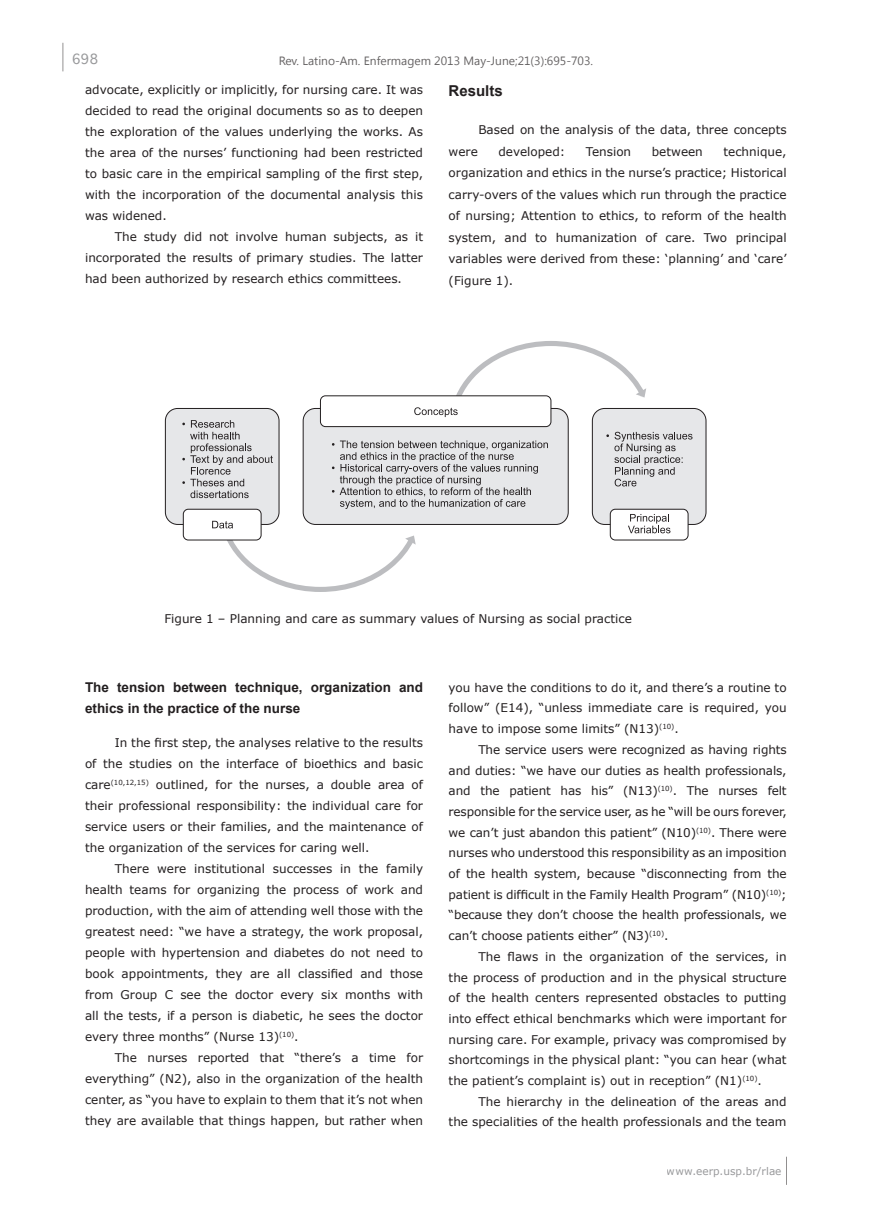
<style>
.page{position:relative;width:893px;height:1212px;background:#fff}
.page>*{position:absolute;margin:0;border:0;box-sizing:border-box;transform-origin:0 0}
._13__Seção{font:700 15px "Arial";color:#231f20}
._14__Subseção{font:700 13.5px/21px "Arial";color:#231f20}
.t1{font:13.5px "Geneva";color:#6c6d70}
._16__Texto{font:12px/21px "Verdana";color:#231f20;text-align:justify}
._17__Título_tabela_e{font:12px "Verdana";color:#231f20}
.t2{font:12px "Segoe UI";color:#231f20}
.t3{font:10.5px "Verdana";color:#6c6d70}
</style>
<div class="page">
<svg style="left:63px;top:43px;width:1px;height:28px"></svg>
<svg style="left:786px;top:1157px;width:1px;height:28px"></svg>
<div style="left:303px;top:408px;width:265px;height:116px;background:#e6e7e9;border-radius:12px"></div>
<div style="left:303px;top:408px;width:265px;height:117px;border:1px solid #231f20;border-radius:12px"></div>
<div style="left:165px;top:408px;width:114px;height:116px;background:#e6e7e9;border-radius:12px"></div>
<div style="left:165px;top:408px;width:114px;height:117px;border:1px solid #231f20;border-radius:12px"></div>
<div style="left:592px;top:408px;width:114px;height:116px;background:#e6e7e9;border-radius:12px"></div>
<div style="left:592px;top:408px;width:114px;height:117px;border:1px solid #231f20;border-radius:12px"></div>
<div style="left:610px;top:509px;width:78px;height:31px;background:#fff;border-radius:5px"></div>
<div style="left:610px;top:509px;width:78px;height:31px;border:1px solid #231f20;border-radius:5px"></div>
<div style="left:320px;top:396px;width:231px;height:31px;background:#fff;border-radius:5px"></div>
<div style="left:320px;top:396px;width:231px;height:31px;border:1px solid #231f20;border-radius:5px"></div>
<svg style="left:182px;top:420px;width:91px;height:78px"></svg>
<svg style="left:414px;top:341px;width:232px;height:76px"></svg>
<svg style="left:628px;top:514px;width:42px;height:19px"></svg>
<svg style="left:340px;top:440px;width:208px;height:69px"></svg>
<svg style="left:606px;top:432px;width:86px;height:54px"></svg>
<div style="left:183px;top:509px;width:78px;height:31px;background:#fff;border-radius:5px"></div>
<div style="left:183px;top:509px;width:78px;height:31px;border:1px solid #231f20;border-radius:5px"></div>
<svg style="left:212px;top:521px;width:204px;height:71px"></svg>
<p class="t1" style="left:71px;top:50px;width:29px">698</p>
<p class="t2" style="left:279px;top:52px;width:316px">Rev. Latino-Am. Enfermagem 2013 May-June;21(3):695-703.</p>
<p class="_16__Texto" style="left:85px;top:79px;width:340px">advocate, explicitly or implicitly, for nursing care. It was decided to read the original documents so as to deepen the exploration of the values underlying the works. As the area of the nurses’ functioning had been restricted to basic care in the empirical sampling of the first step, with the incorporation of the documental analysis this was widened.</p>
<p class="_16__Texto" style="left:85px;top:226px;width:340px;text-indent:30px">The study did not involve human subjects, as it incorporated the results of primary studies. The latter had been authorized by research ethics committees.</p>
<p class="_13__Seção" style="left:449px;top:81px;width:56px">Results</p>
<p class="_16__Texto" style="left:478px;top:119px;width:310px">Based on the analysis of the data, three concepts</p>
<p class="_16__Texto" style="left:449px;top:141px;width:31px">were</p>
<p class="_16__Texto" style="left:498px;top:141px;width:68px">developed:</p>
<p class="_16__Texto" style="left:586px;top:141px;width:47px">Tension</p>
<p class="_16__Texto" style="left:652px;top:141px;width:53px">between</p>
<p class="_16__Texto" style="left:449px;top:140px;width:340px;line-height:21.5px;text-indent:275px">technique, organization and ethics in the nurse’s practice; Historical carry-overs of the values which run through the practice of nursing; Attention to ethics, to reform of the health system, and to humanization of care. Two principal variables were derived from these: ‘planning’ and ‘care’ (Figure 1).</p>
<p class="_17__Título_tabela_e" style="left:164px;top:611px;width:469px">Figure 1 – Planning and care as summary values of Nursing as social practice</p>
<p class="_14__Subseção" style="left:85px;top:677px;width:340px">The tension between technique, organization and ethics in the practice of the nurse</p>
<p class="_16__Texto" style="left:85px;top:732px;width:340px;text-indent:30px">In the first step, the analyses relative to the results of the studies on the interface of bioethics and basic care<sup>(10,12,15)</sup> outlined, for the nurses, a double area of their professional responsibility: the individual care for service users or their families, and the maintenance of the organization of the services for caring well.</p>
<p class="_16__Texto" style="left:85px;top:858px;width:340px;text-indent:30px">There were institutional successes in the family health teams for organizing the process of work and production, with the aim of attending well those with the greatest need: “we have a strategy, the work proposal, people with hypertension and diabetes do not need to book appointments, they are all classified and those from Group C see the doctor every six months with all the tests, if a person is diabetic, he sees the doctor every three months” (Nurse 13)<sup>(10)</sup>.</p>
<p class="_16__Texto" style="left:85px;top:1047px;width:340px;text-indent:30px">The nurses reported that “there’s a time for everything” (N2), also in the organization of the health center, as “you have to explain to them that it’s not when they are available that things happen, but rather when</p>
<p class="_16__Texto" style="left:449px;top:677px;width:340px">you have the conditions to do it, and there’s a routine to follow” (E14), “unless immediate care is required, you have to impose some limits” (N13)<sup>(10)</sup>.</p>
<p class="_16__Texto" style="left:449px;top:739px;width:340px;text-indent:30px">The service users were recognized as having rights and duties: “we have our duties as health professionals, and the patient has his” (N13)<sup>(10)</sup>. The nurses felt responsible for the service user, as he “will be ours forever, we can’t just abandon this patient” (N10)<sup>(10)</sup>. There were nurses who understood this responsibility as an imposition of the health system, because “disconnecting from the patient is difficult in the Family Health Program” (N10)<sup>(10)</sup>; “because they don’t choose the health professionals, we can’t choose patients either” (N3)<sup>(10)</sup>.</p>
<p class="_16__Texto" style="left:449px;top:946px;width:340px;text-indent:30px">The flaws in the organization of the services, in the process of production and in the physical structure of the health centers represented obstacles to putting into effect ethical benchmarks which were important for nursing care. For example, privacy was compromised by shortcomings in the physical plant: “you can hear (what the patient’s complaint is) out in reception” (N1)<sup>(10)</sup>.</p>
<p class="_16__Texto" style="left:449px;top:1091px;width:340px;text-align:right">The hierarchy in the delineation of the areas and<br>the specialities of the health professionals and the team</p>
<p class="t3" style="left:667px;top:1164px;width:116px">www.eerp.usp.br/rlae</p>
</div>
